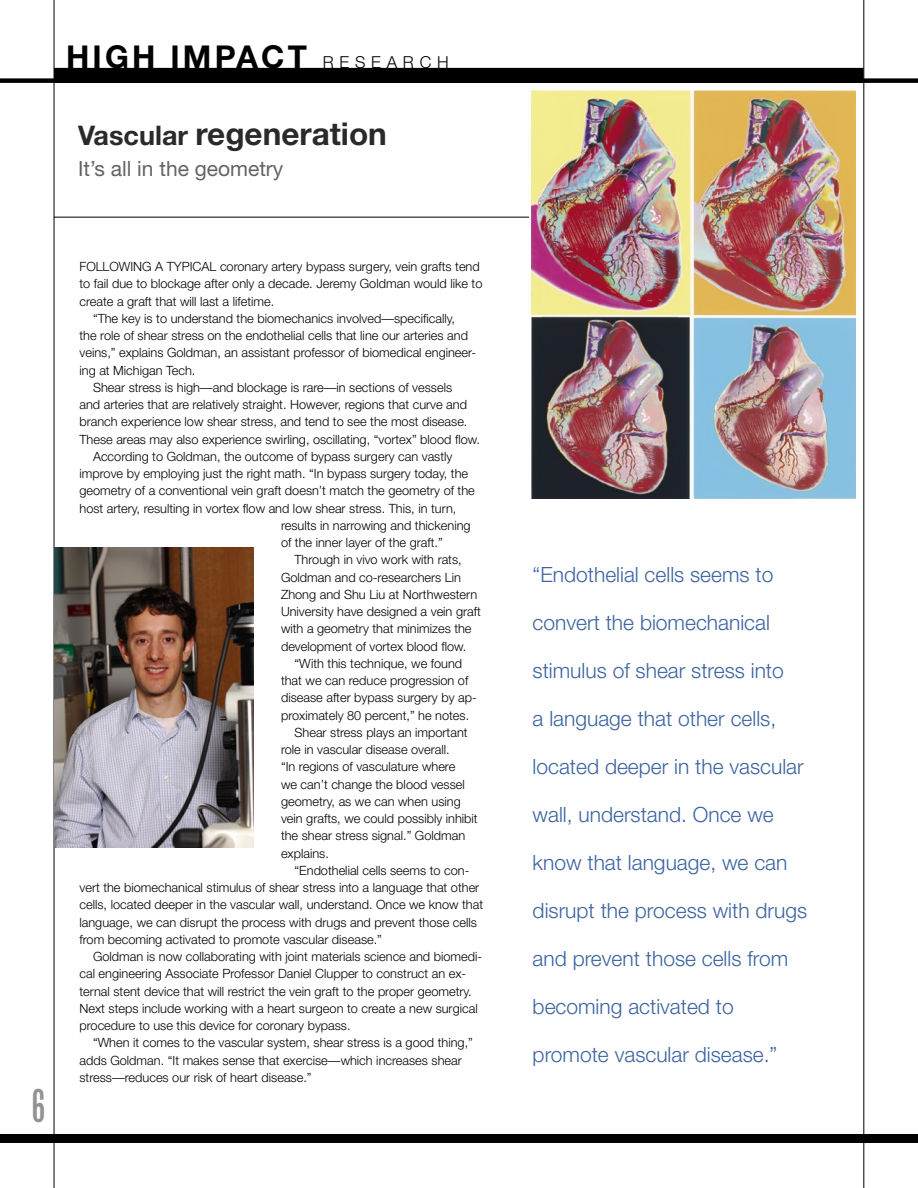
<style>
.page{position:relative;width:918px;height:1188px;background:#fff}
.page>*{position:absolute;margin:0;border:0;box-sizing:border-box;transform-origin:0 0}
.t1{font:extra-condensed 45px "Grotesque";color:#939393}
.t2{font:700 31.5px "Helvetica Neue";color:#2a2a2a}
.t3{font:700 31.5px "Helvetica Neue";letter-spacing:.1em;color:#000}
.t4{font:300 21px "Helvetica Neue";color:#3b63a0}
.t5{font:21px "Helvetica Neue";color:#636363}
.text{font:300 12.75px/17.2px "Helvetica Neue";color:#000}
.s1{font-weight:300;font-size:16.5px}
.s2{font-size:27px}
</style>
<div class="page">
<div style="left:0;top:78px;width:918px;height:5px;background:#000"></div>
<div style="left:54px;top:68px;width:810px;height:15px;background:#000"></div>
<div style="left:0;top:1134px;width:918px;height:9px;background:#000"></div>
<hr style="left:864px;top:0;width:1px;height:1188px;background:#000">
<hr style="left:54px;top:0;width:1px;height:1188px;background:#000">
<hr style="left:54px;top:217px;width:475px;height:1px;background:#000">
<img style="left:54px;top:548px;width:199px;height:300px">
<img style="left:531px;top:91px;width:324px;height:408px">
<p class="t3" style="left:66px;top:37px;width:384px">HIGH IMPACT <span class="s1">R E S E A R C H</span></p>
<p class="t2" style="left:78px;top:114px;width:310px"><span class="s2">Vascular</span> regeneration</p>
<p class="t5" style="left:78px;top:156px;width:207px">It’s all in the geometry</p>
<p class="t1" style="left:32px;top:1079px;width:16px">6</p>
<p class="text" style="left:80px;top:258px;width:404px">FOLLOWING A TYPICAL coronary artery bypass surgery, vein grafts tend to fail due to blockage after only a decade. Jeremy Goldman would like to create a graft that will last a lifetime.</p>
<p class="text" style="left:80px;top:309px;width:398px;text-indent:14px">“The key is to understand the biomechanics involved—specifically,<br>the role of shear stress on the endothelial cells that line our arteries and veins,” explains Goldman, an assistant professor of biomedical engineer&shy;ing at Michigan Tech.</p>
<p class="text" style="left:80px;top:378px;width:402px;text-indent:14px">Shear stress is high—and blockage is rare—in sections of vessels<br>and arteries that are relatively straight. However, regions that curve and branch experience low shear stress, and tend to see the most disease.<br>These areas may also experience swirling, oscillating, “vortex” blood flow.</p>
<p class="text" style="left:93px;top:447px;width:361px">According to Goldman, the outcome of bypass surgery can vastly</p>
<p class="text" style="left:80px;top:465px;width:390px">improve by employing just the right math. “In bypass surgery today, the</p>
<p class="text" style="left:80px;top:482px;width:397px">geometry of a conventional vein graft doesn’t match the geometry of the</p>
<p class="text" style="left:80px;top:499px;width:378px">host artery, resulting in vortex flow and low shear stress. This, in turn,</p>
<p class="text" style="left:281px;top:516px;width:191px">results in narrowing and thickening</p>
<p class="text" style="left:281px;top:534px;width:163px">of the inner layer of the graft.”</p>
<p class="text" style="left:281px;top:551px;width:201px;text-indent:14px">Through in vivo work with rats, Goldman and co-researchers Lin Zhong and Shu Liu at Northwestern University have designed a vein graft with a geometry that minimizes the development of vortex blood flow.</p>
<p class="text" style="left:281px;top:654px;width:197px;text-indent:14px">“With this technique, we found that we can reduce progression of disease after bypass surgery by ap&shy;proximately 80 percent,” he notes.</p>
<p class="text" style="left:281px;top:723px;width:198px;text-indent:14px">Shear stress plays an important role in vascular disease overall.<br>“In regions of vasculature where<br>we can’t change the blood vessel geometry, as we can when using vein grafts, we could possibly inhibit the shear stress signal.” Goldman explains.</p>
<p class="text" style="left:80px;top:861px;width:405px;text-indent:215px">“Endothelial cells seems to con&shy;vert the biomechanical stimulus of shear stress into a language that other cells, located deeper in the vascular wall, understand. Once we know that language, we can disrupt the process with drugs and prevent those cells from becoming activated to promote vascular disease.”</p>
<p class="text" style="left:80px;top:948px;width:404px;text-indent:14px">Goldman is now collaborating with joint materials science and biomedi&shy;cal engineering Associate Professor Daniel Clupper to construct an ex&shy;ternal stent device that will restrict the vein graft to the proper geometry.<br>Next steps include working with a heart surgeon to create a new surgical procedure to use this device for coronary bypass.</p>
<p class="text" style="left:80px;top:1034px;width:395px;text-indent:14px">“When it comes to the vascular system, shear stress is a good thing,” adds Goldman. “It makes sense that exercise—which increases shear stress—reduces our risk of heart disease.”</p>
<p class="t4" style="left:533px;top:562px;width:242px">“Endothelial cells seems to</p>
<p class="t4" style="left:533px;top:610px;width:239px">convert the biomechanical</p>
<p class="t4" style="left:533px;top:658px;width:253px">stimulus of shear stress into</p>
<p class="t4" style="left:533px;top:706px;width:245px">a language that other cells,</p>
<p class="t4" style="left:533px;top:754px;width:273px">located deeper in the vascular</p>
<p class="t4" style="left:533px;top:802px;width:243px">wall, understand. Once we</p>
<p class="t4" style="left:533px;top:850px;width:256px">know that language, we can</p>
<p class="t4" style="left:533px;top:898px;width:276px">disrupt the process with drugs</p>
<p class="t4" style="left:533px;top:946px;width:257px">and prevent those cells from</p>
<p class="t4" style="left:533px;top:994px;width:203px">becoming activated to</p>
<p class="t4" style="left:533px;top:1042px;width:246px">promote vascular disease.”</p>
</div>
